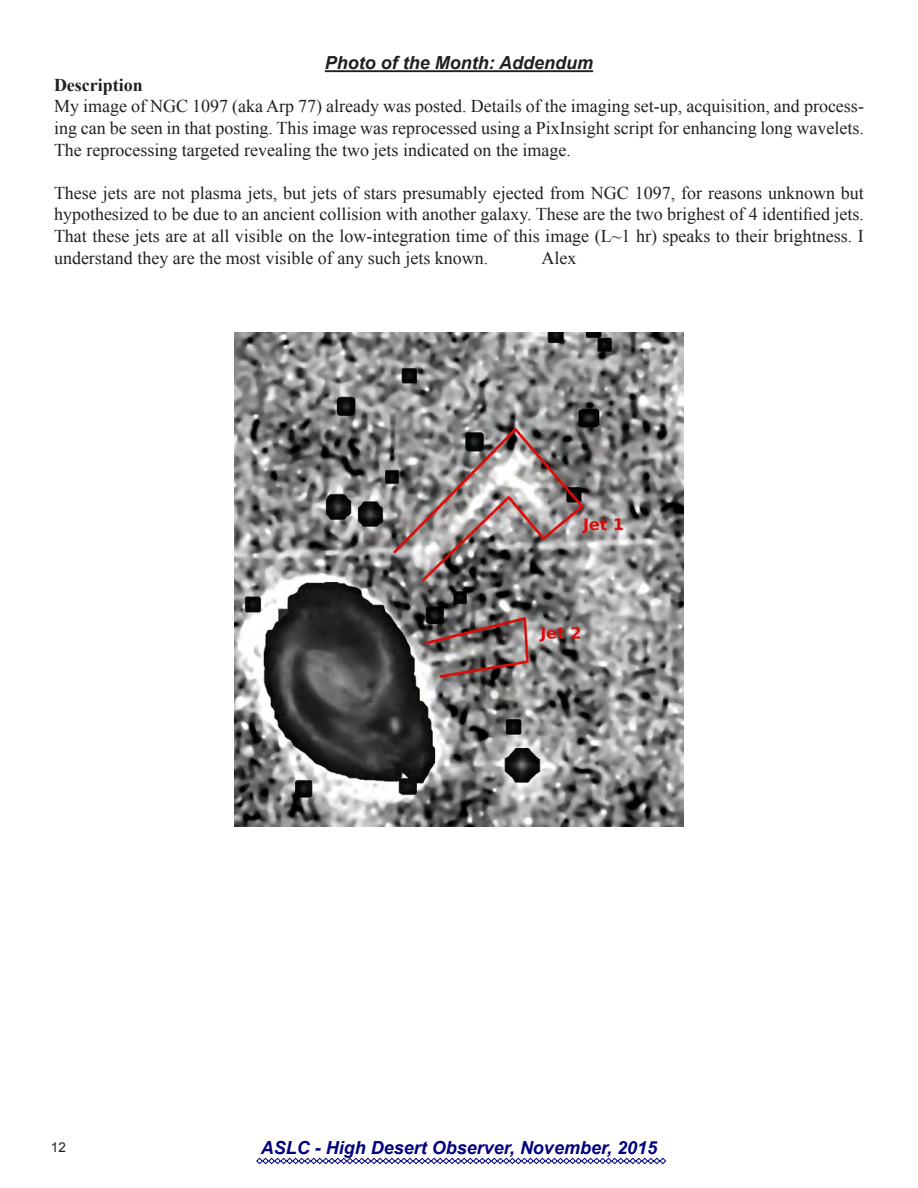
<style>
.page{position:relative;width:918px;height:1188px;background:#fff}
.page>*{position:absolute;margin:0;border:0;box-sizing:border-box;transform-origin:0 0}
.t1{font:18px/21.6px "Times New Roman";color:#231f20}
.t2{font:italic 700 18px "Arial";color:#000080}
.t3{font:italic 700 18px "Arial";color:#231f20}
.t4{font:700 18px "Times New Roman";color:#231f20}
.t5{font:13.5px "Arial";color:#231f20}
</style>
<div class="page">
<svg style="left:256px;top:1158px;width:410px;height:6px"></svg>
<hr style="left:325px;top:70px;width:268px;height:2px;background:#231f20">
<img style="left:235px;top:333px;width:448px;height:494px">
<p class="t3" style="left:325px;top:51px;width:270px">Photo of the Month: Addendum</p>
<p class="t4" style="left:54px;top:72px;width:90px">Description</p>
<p class="t1" style="left:54px;top:95px;width:811px;text-align:justify">My image of NGC 1097 (aka Arp 77) already was posted. Details of the imaging set-up, acquisition, and process&shy;ing can be seen in that posting. This image was reprocessed using a PixInsight script for enhancing long wavelets.<br>The reprocessing targeted revealing the two jets indicated on the image.</p>
<p class="t1" style="left:54px;top:182px;width:812px">These jets are not plasma jets, but jets of stars presumably ejected from NGC 1097, for reasons unknown but hypothesized to be due to an ancient collision with another galaxy. These are the two brighest of 4 identified jets.</p>
<p class="t1" style="left:54px;top:225px;width:811px">That these jets are at all visible on the low-integration time of this image (L~1 hr) speaks to their brightness. I understand they are the most visible of any such jets known.￼￼￼</p>
<p class="t1" style="left:541px;top:247px;width:36px">Alex</p>
<p class="t5" style="left:51px;top:1139px;width:17px">12</p>
<p class="t2" style="left:261px;top:1136px;width:398px">ASLC - High Desert Observer, November, 2015</p>
</div>
